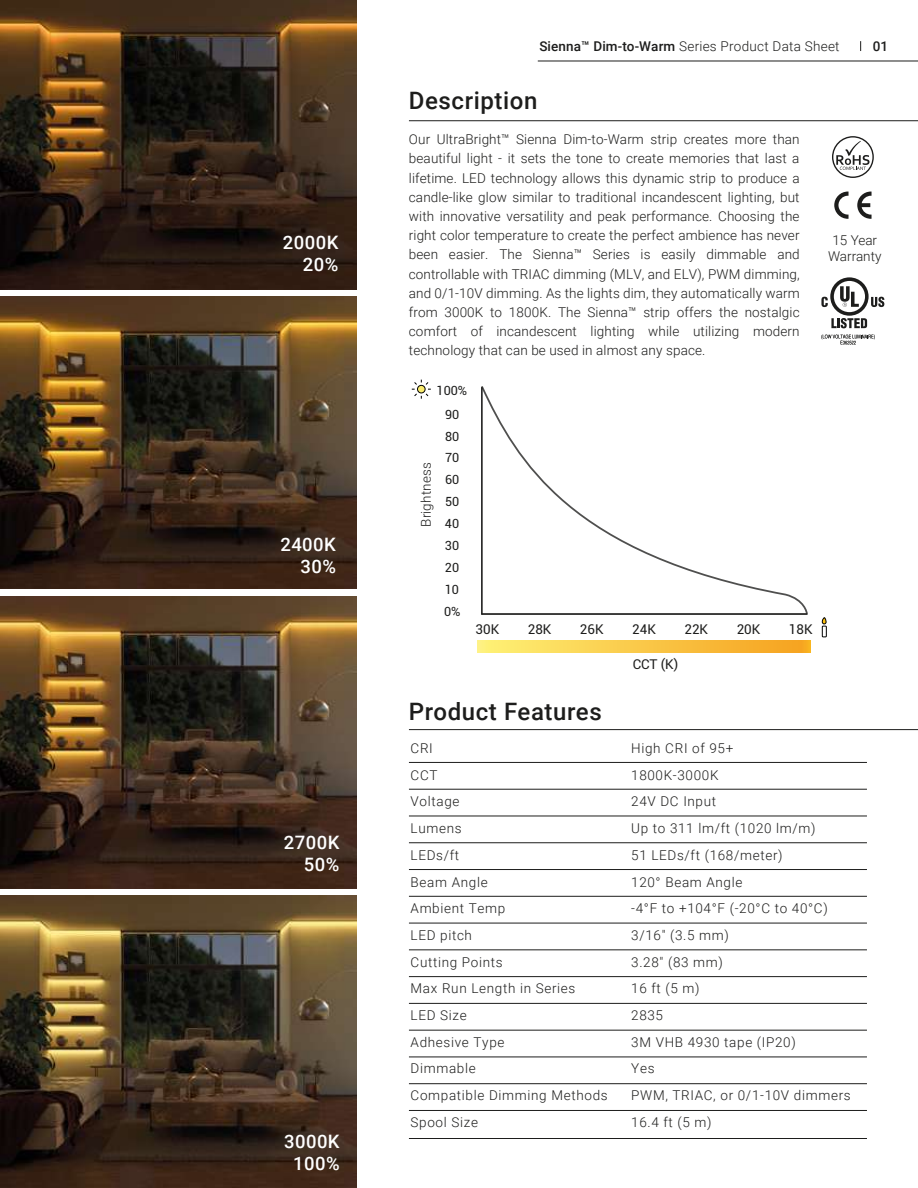
<style>
.page{position:relative;width:918px;height:1188px;background:#fff}
.page>*{position:absolute;margin:0;border:0;box-sizing:border-box;transform-origin:0 0}
.t1{font:500 24px "Roboto";letter-spacing:.025em;color:#1d1d1c}
.t2{font:500 18.45px/22.2px "Roboto";letter-spacing:.025em;color:#fff;text-align:right}
.t3{font:300 13.5px/26.7px "Roboto";letter-spacing:.05em;color:#1d1d1c}
.t4{font:300 13.5px "Roboto";letter-spacing:.02em;color:#1d1d1c}
.t5{font:13.5px "Roboto";color:#1d1d1c}
.t6{font:300 13.5px/16.2px "Roboto";color:#1e1e1c;text-align:center}
.t7{font:300 13.5px/16.2px "Roboto";color:#1d1d1c;text-align:center}
.t8{font:300 13.5px "Roboto";letter-spacing:.01em;color:#1d1d1c}
.t9{font:500 13.5px "Roboto";color:#1d1d1c}
.t10{font:12.6px/21.9px "Roboto";color:#1d1d1c;text-align:justify}
.s1{font-weight:500}
</style>
<div class="page">
<hr style="left:409px;top:120px;width:509px;height:1px;background:#1d1d1c">
<hr style="left:409px;top:729px;width:509px;height:1px;background:#1d1d1c">
<svg style="left:834px;top:192px;width:15px;height:27px"></svg>
<svg style="left:857px;top:192px;width:15px;height:27px"></svg>
<svg style="left:832px;top:136px;width:42px;height:42px"></svg>
<hr style="left:409px;top:762px;width:458px;height:1px;background:#1d1d1c">
<hr style="left:409px;top:789px;width:458px;height:1px;background:#1d1d1c">
<hr style="left:409px;top:816px;width:458px;height:1px;background:#1d1d1c">
<hr style="left:409px;top:843px;width:458px;height:1px;background:#1d1d1c">
<hr style="left:409px;top:869px;width:458px;height:1px;background:#1d1d1c">
<hr style="left:409px;top:896px;width:458px;height:1px;background:#1d1d1c">
<hr style="left:409px;top:923px;width:458px;height:1px;background:#1d1d1c">
<hr style="left:409px;top:950px;width:458px;height:1px;background:#1d1d1c">
<hr style="left:409px;top:976px;width:458px;height:1px;background:#1d1d1c">
<hr style="left:409px;top:1003px;width:458px;height:1px;background:#1d1d1c">
<hr style="left:409px;top:1030px;width:458px;height:1px;background:#1d1d1c">
<hr style="left:409px;top:1057px;width:458px;height:1px;background:#1d1d1c">
<hr style="left:409px;top:1083px;width:458px;height:1px;background:#1d1d1c">
<hr style="left:409px;top:1110px;width:458px;height:1px;background:#1d1d1c">
<hr style="left:409px;top:1138px;width:458px;height:1px;background:#1d1d1c">
<svg style="left:412px;top:380px;width:19px;height:19px"></svg>
<div style="left:822px;top:626px;width:5px;height:11px;border:1px solid #010101"></div>
<svg style="left:822px;top:617px;width:5px;height:7px"></svg>
<svg style="left:478px;top:640px;width:332px;height:13px;background:#f9c849"></svg>
<hr style="left:482px;top:613px;width:325px;height:2px;background:#1d1d1c">
<svg style="left:481px;top:386px;width:327px;height:228px"></svg>
<hr style="left:538px;top:61px;width:380px;height:1px;background:#1d1d1c">
<svg style="left:821px;top:335px;width:54px;height:9px"></svg>
<svg style="left:821px;top:277px;width:63px;height:51px"></svg>
<img style="left:0;top:0;width:357px;height:289px">
<img style="left:0;top:297px;width:357px;height:292px">
<img style="left:0;top:596px;width:357px;height:292px">
<img style="left:0;top:896px;width:357px;height:292px">
<h2 class="t2" style="left:283px;top:230px;width:57px">2000K<br>20%</h2>
<h2 class="t2" style="left:280px;top:533px;width:57px">2400K<br>30%</h2>
<h2 class="t2" style="left:284px;top:831px;width:57px">2700K<br>50%</h2>
<h2 class="t2" style="left:284px;top:1129px;width:57px;text-align:center">3000K<br>100%</h2>
<p class="t4" style="left:539px;top:37px;width:302px"><span class="s1">Sienna™ Dim-to-Warm</span> Series Product Data Sheet</p>
<p class="t9" style="left:873px;top:37px;width:17px">01</p>
<h1 class="t1" style="left:409px;top:84px;width:130px">Description</h1>
<p class="t3" style="left:409px;top:129px;width:392px;line-height:19.2px;text-align:justify">Our UltraBright™ Sienna Dim-to-Warm strip creates more than beautiful light - it sets the tone to create memories that last a lifetime. LED technology allows this dynamic strip to produce a candle-like glow similar to traditional incandescent lighting, but with innovative versatility and peak performance. Choosing the right color temperature to create the perfect ambience has never been easier. The Sienna™ Series is easily dimmable and controllable with TRIAC dimming (MLV, and ELV), PWM dimming, and 0/1-10V dimming. As the lights dim, they automatically warm from 3000K to 1800K. The Sienna™ strip offers the nostalgic comfort of incandescent lighting while utilizing modern technology that can be used in almost any space.</p>
<p class="t10" style="left:437px;top:379px;width:32px">100%</p>
<p class="t8" style="left:417px;top:527px;width:66px;rotate:-90deg">Brightness</p>
<p class="t10" style="left:445px;top:403px;width:16px">90<br>80<br>70<br>60<br>50<br>40<br>30<br>20<br>10</p>
<p class="t10" style="left:444px;top:600px;width:18px">0%</p>
<p class="t5" style="left:476px;top:620px;width:25px">30K</p>
<p class="t5" style="left:528px;top:620px;width:25px">28K</p>
<p class="t5" style="left:580px;top:620px;width:25px">26K</p>
<p class="t5" style="left:632px;top:620px;width:25px">24K</p>
<p class="t5" style="left:684px;top:620px;width:25px">22K</p>
<p class="t5" style="left:737px;top:620px;width:25px">20K</p>
<p class="t5" style="left:789px;top:620px;width:25px">18K</p>
<p class="t5" style="left:633px;top:655px;width:47px">CCT (K)</p>
<h1 class="t1" style="left:409px;top:695px;width:194px">Product Features</h1>
<p class="t6" style="left:828px;top:231px;width:55px">15 Year<br>Warranty</p>
<p class="t7" style="left:826px;top:231px;width:55px">7 Year<br>Warranty</p>
<p class="t3" style="left:411px;top:734px;width:199px">CRI<br>CCT<br>Voltage<br>Lumens<br>LEDs/ft<br>Beam Angle<br>Ambient Temp<br>LED pitch<br>Cutting Points<br>Max Run Length in Series<br>LED Size<br>Adhesive Type<br>Dimmable<br>Compatible Dimming Methods<br>Spool Size</p>
<p class="t3" style="left:631px;top:734px;width:221px">High CRI of 95+<br>1800K-3000K<br>24V DC Input<br>Up to 311 lm/ft (1020 lm/m)<br>51 LEDs/ft (168/meter)<br>120° Beam Angle<br>-4°F to +104°F (-20°C to 40°C)<br>3/16" (3.5 mm)<br>3.28" (83 mm)<br>16 ft (5 m)<br>2835<br>3M VHB 4930 tape (IP20)<br>Yes<br>PWM, TRIAC, or 0/1-10V dimmers<br>16.4 ft (5 m)</p>
</div>
